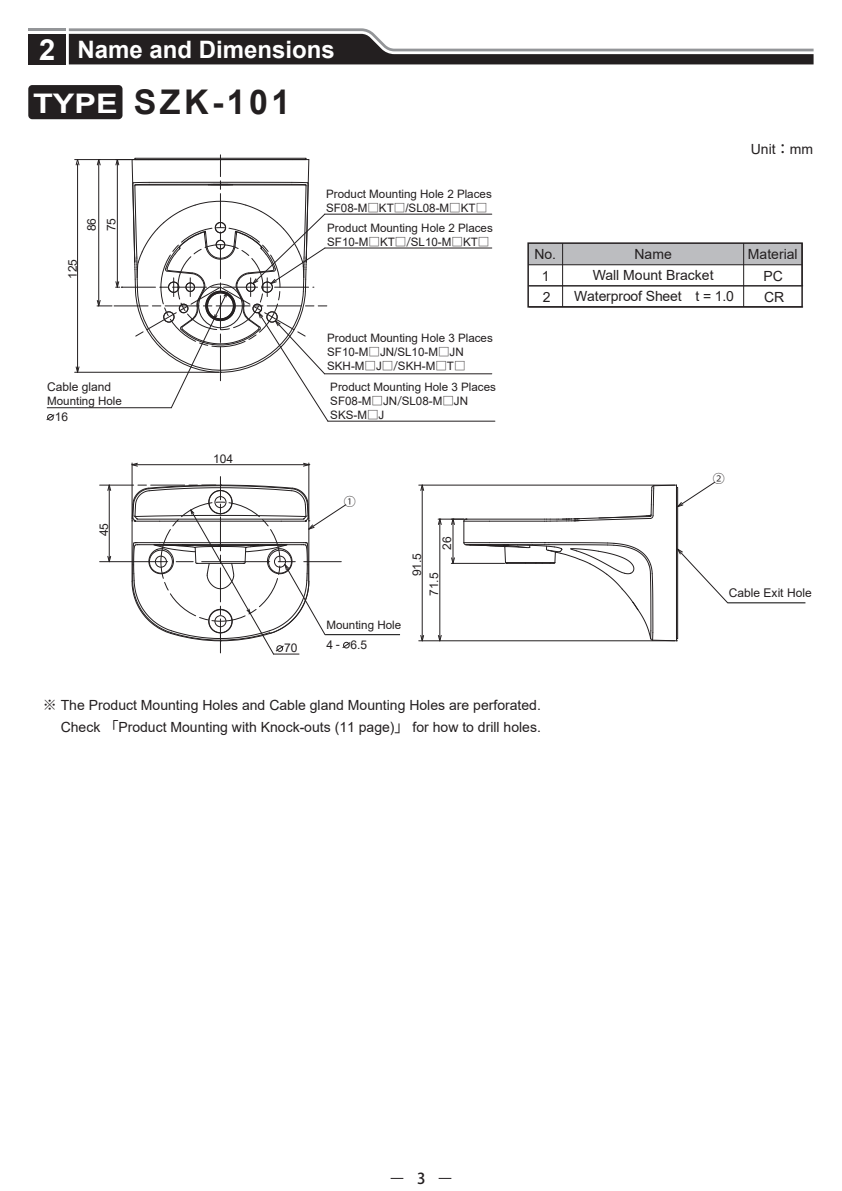
<style>
.page{position:relative;width:842px;height:1191px;background:#fff}
.page>*{position:absolute;margin:0;border:0;box-sizing:border-box;transform-origin:0 0}
.t1{font:700 34px "Arial";letter-spacing:.1em;color:#231f20}
.t2{font:700 24px "Arial";color:#fff}
.t3{font:500 15px "Koz Go Pro";color:#231f20}
.t4{font:14px/22px "Arial";color:#231f20;text-align:right}
.t5{font:12px/17px "Arial";color:#231f20}
.t6{font:12px "Koz Go Pr 6 N";color:#231f20}
.t7{font:11.6px/14px "Arial";color:#231f20}
.s1{font-size:29px}
.s2{font-size:27px;color:#fff}
.s3{font-family:"Koz Go Pr 6 N"}
.s4{font-family:"Koz Go Pro";font-weight:500}
</style>
<div class="page">
<svg style="left:391px;top:1178px;width:12px;height:1px"></svg>
<svg style="left:439px;top:1178px;width:12px;height:1px"></svg>
<div style="left:28px;top:34px;width:38px;height:30px;background:#231f20"></div>
<hr style="left:28px;top:28px;width:38px;height:3px;background:#939598">
<svg style="left:69px;top:28px;width:744px;height:36px"></svg>
<hr style="left:727px;top:602px;width:78px;height:1px;background:#030303">
<hr style="left:422px;top:489px;width:1px;height:147px;background:#231f20">
<hr style="left:132px;top:463px;width:1px;height:56px;background:#231f20">
<hr style="left:308px;top:463px;width:1px;height:56px;background:#231f20">
<hr style="left:136px;top:464px;width:169px;height:1px;background:#231f20">
<hr style="left:75px;top:372px;width:144px;height:1px;background:#231f20">
<hr style="left:75px;top:159px;width:144px;height:1px;background:#231f20">
<hr style="left:77px;top:164px;width:1px;height:204px;background:#231f20">
<hr style="left:419px;top:640px;width:256px;height:1px;background:#231f20">
<hr style="left:325px;top:373px;width:167px;height:1px;background:#231f20">
<hr style="left:328px;top:421px;width:167px;height:1px;background:#231f20">
<hr style="left:325px;top:248px;width:167px;height:1px;background:#231f20">
<hr style="left:325px;top:214px;width:167px;height:1px;background:#231f20">
<div style="left:28px;top:85px;width:94px;height:34px;background:#231f20;border-radius:4px"></div>
<svg style="left:76px;top:159px;width:3px;height:6px"></svg>
<svg style="left:76px;top:366px;width:3px;height:6px"></svg>
<svg style="left:420px;top:486px;width:4px;height:5px"></svg>
<svg style="left:420px;top:635px;width:4px;height:6px"></svg>
<svg style="left:132px;top:463px;width:6px;height:3px"></svg>
<svg style="left:303px;top:463px;width:7px;height:3px"></svg>
<hr style="left:419px;top:485px;width:256px;height:1px;background:#231f20">
<hr style="left:325px;top:634px;width:75px;height:1px;background:#030303">
<hr style="left:47px;top:407px;width:124px;height:1px;background:#231f20">
<svg style="left:97px;top:155px;width:231px;height:266px"></svg>
<div style="left:135px;top:158px;width:171px;height:2px;border:1px solid #231f20"></div>
<svg style="left:438px;top:482px;width:290px;height:159px"></svg>
<svg style="left:46px;top:414px;width:9px;height:7px"></svg>
<svg style="left:100px;top:476px;width:251px;height:178px"></svg>
<div style="left:528px;top:243px;width:274px;height:21px;background:#bcbdc0"></div>
<hr style="left:528px;top:264px;width:274px;height:1px;background:#231f20">
<div style="left:527px;top:242px;width:276px;height:66px;border:2px solid #231f20"></div>
<hr style="left:802px;top:243px;width:1px;height:43px;background:#231f20">
<hr style="left:743px;top:243px;width:1px;height:64px;background:#231f20">
<hr style="left:562px;top:243px;width:1px;height:64px;background:#231f20">
<hr style="left:528px;top:285px;width:274px;height:1px;background:#231f20">
<hr style="left:529px;top:306px;width:274px;height:1px;background:#231f20">
<h2 class="t2" style="left:39px;top:33px;width:297px"><span class="s1">2</span> Name and Dimensions</h2>
<h1 class="t1" style="left:33px;top:78px;width:259px"><span class="s2">TYPE</span> SZK-101</h1>
<p class="t5" style="left:83px;top:231px;width:15px;rotate:-90deg">86</p>
<p class="t5" style="left:103px;top:231px;width:15px;rotate:-90deg">75</p>
<p class="t5" style="left:64px;top:279px;width:22px;rotate:-90deg">125</p>
<p class="t5" style="left:47px;top:378px;width:66px">Cable gland</p>
<p class="t7" style="left:47px;top:393px;width:76px">Mounting Hole</p>
<p class="t5" style="left:55px;top:408px;width:15px">16</p>
<p class="t5" style="left:95px;top:536px;width:15px;rotate:-90deg">45</p>
<p class="t5" style="left:213px;top:450px;width:22px">104</p>
<p class="t7" style="left:326px;top:187px;width:167px">Product Mounting Hole 2 Places<br>SF08-M<span class="s3">□</span>KT<span class="s3">□</span>/SL08-M<span class="s3">□</span>KT<span class="s3">□</span></p>
<p class="t7" style="left:327px;top:221px;width:167px">Product Mounting Hole 2 Places<br>SF10-M<span class="s3">□</span>KT<span class="s3">□/</span>SL10-M<span class="s3">□</span>KT<span class="s3">□</span></p>
<p class="t7" style="left:327px;top:331px;width:167px">Product Mounting Hole 3 Places<br>SF10-M<span class="s3">□</span>JN/SL10-M<span class="s3">□</span>JN<br>SKH-M<span class="s3">□</span>J<span class="s3">□/</span>SKH-M<span class="s3">□</span>T<span class="s3">□</span></p>
<p class="t7" style="left:330px;top:379px;width:167px">Product Mounting Hole 3 Places<br>SF08-M<span class="s3">□</span>JN<span class="s3">/</span>SL08-M<span class="s3">□</span>JN<br>SKS-M<span class="s3">□</span>J</p>
<p class="t6" style="left:344px;top:494px;width:13px">①</p>
<p class="t7" style="left:326px;top:618px;width:76px">Mounting Hole</p>
<p class="t5" style="left:438px;top:549px;width:15px;rotate:-90deg">26</p>
<p class="t5" style="left:408px;top:596px;width:45px;text-indent:20px;rotate:-90deg">91.5<br>71.5</p>
<p class="t5" style="left:284px;top:639px;width:15px">70</p>
<p class="t5" style="left:326px;top:636px;width:42px">4 <span class="s4">-</span> 6.5</p>
<p class="t4" style="left:751px;top:138px;width:64px">Unit<span class="s4">：</span>mm</p>
<p class="t4" style="left:534px;top:243px;width:23px">No.</p>
<p class="t4" style="left:748px;top:243px;width:51px">Material</p>
<p class="t4" style="left:542px;top:265px;width:9px">1</p>
<p class="t4" style="left:593px;top:264px;width:122px">Wall Mount Bracket</p>
<p class="t4" style="left:763px;top:265px;width:21px">PC</p>
<p class="t4" style="left:634px;top:243px;width:39px">Name</p>
<p class="t4" style="left:543px;top:286px;width:9px">2</p>
<p class="t4" style="left:574px;top:285px;width:161px">Waterproof Sheet t = 1.0</p>
<p class="t4" style="left:764px;top:286px;width:22px">CR</p>
<p class="t6" style="left:713px;top:472px;width:13px">②</p>
<p class="t5" style="left:729px;top:584px;width:84px">Cable Exit Hole</p>
<p class="t4" style="left:43px;top:694px;width:500px"><span class="s4">※</span> The Product Mounting Holes and Cable gland Mounting Holes are perforated.<br>Check <span class="s4">「</span>Product Mounting with Knock-outs (11 page)<span class="s4">」</span> for how to drill holes.</p>
<p class="t3" style="left:417px;top:1169px;width:10px">3</p>
</div>
